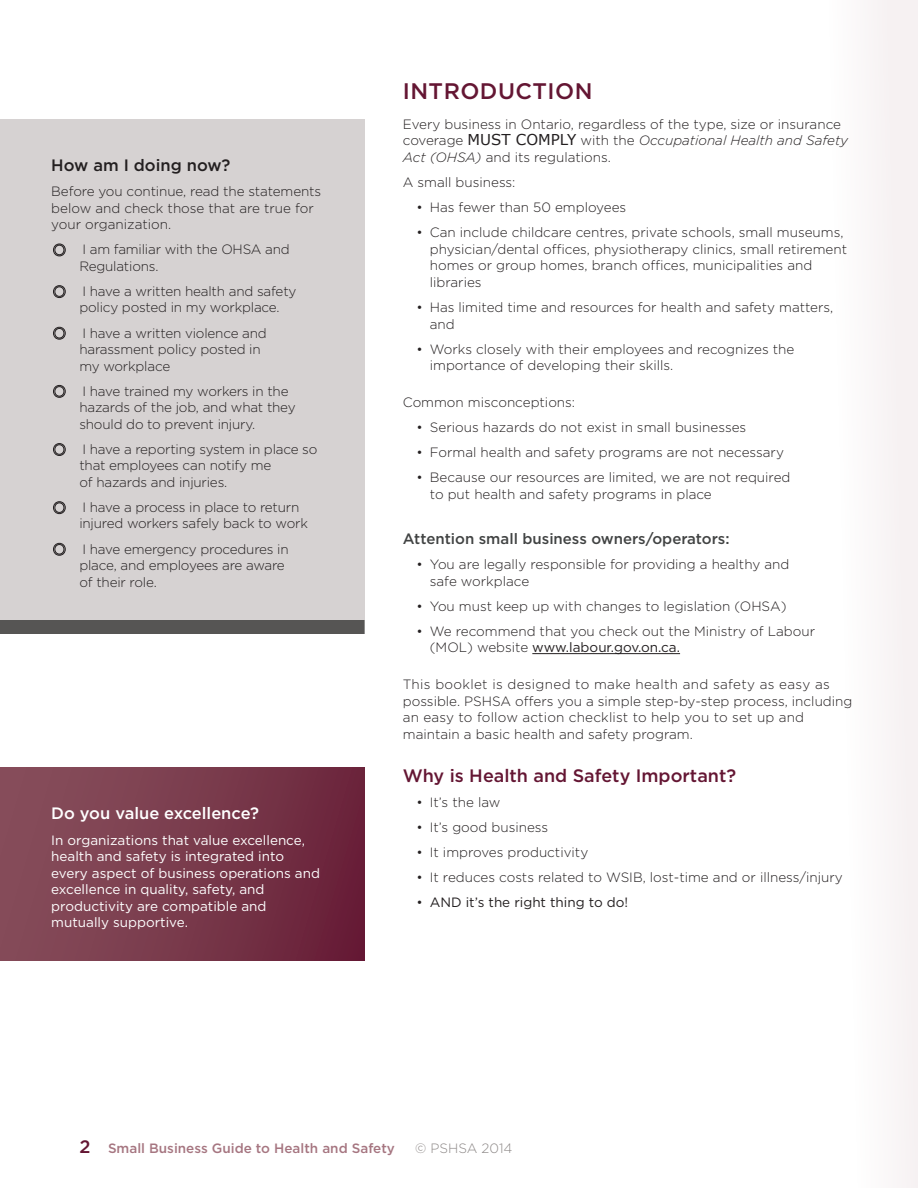
<style>
.page{position:relative;width:918px;height:1188px;background:#fff}
.page>*{position:absolute;margin:0;border:0;box-sizing:border-box;transform-origin:0 0}
.Heading_1_green{font:500 22.5px "Gotham";letter-spacing:.02em;color:#641633}
.Heading_2_orange{font:500 18px "Gotham";color:#641633}
.Sidebar_gradient_tit{font:500 16.5px "Gotham";color:#fff}
.Sidebar_-_title{font:500 16.5px "Gotham";color:#231f20}
.Heading_4_-yellow{font:500 15px "Gotham";color:#414343}
.Body{font:300 13.5px/16.5px "Gotham";color:#231f20}
.Side_bar_gradient_bo{font:13.5px/16.5px "Gotham";color:#fff}
.Sidebar-checkbox_-re{font:300 13.5px/16.5px "Gotham";letter-spacing:-.005em;color:#231f20}
.Heading_1_green-2{font:500 13.5px "Gotham";color:#a67681}
.t1{font:13.5px "Gotham";color:#231f20}
.t2{font:300 13.5px "Gotham";color:#8d8887}
.s1{font-family:"Verdana";font-weight:400;font-size:15px}
.s2{font-style:italic}
.s3{font-weight:400}
.s4{font-weight:300}
.s5{font-size:18px;color:#641633}
</style>
<div class="page">
<div style="left:821px;top:0;width:97px;height:1188px;background:#fbf8f9"></div>
<hr style="left:532px;top:653px;width:148px;height:1px;background:#231f20">
<div style="left:0;top:133px;width:365px;height:501px;background:#565554"></div>
<div style="left:0;top:119px;width:364px;height:500px;background:#d6d2d2"></div>
<svg style="left:53px;top:244px;width:13px;height:12px"></svg>
<svg style="left:53px;top:285px;width:13px;height:13px"></svg>
<svg style="left:53px;top:327px;width:13px;height:13px"></svg>
<svg style="left:53px;top:385px;width:13px;height:13px"></svg>
<svg style="left:53px;top:443px;width:13px;height:13px"></svg>
<svg style="left:53px;top:501px;width:13px;height:13px"></svg>
<svg style="left:53px;top:543px;width:13px;height:13px"></svg>
<div style="left:0;top:768px;width:364px;height:192px;background:linear-gradient(to right,#88515d,#6a223a)"></div>
<p class="Sidebar_-_title" style="left:51px;top:154px;width:181px">How am I doing now?</p>
<p class="Sidebar-checkbox_-re" style="left:51px;top:183px;width:271px">Before you continue, read the statements below and check those that are true for your organization.</p>
<p class="Body" style="left:79px;top:241px;width:212px">I am familiar with the OHSA and<br>Regulations.</p>
<p class="Body" style="left:79px;top:282px;width:219px">I have a written health and safety policy posted in my workplace.</p>
<p class="Body" style="left:79px;top:324px;width:189px">I have a written violence and harassment policy posted in my workplace</p>
<p class="Body" style="left:79px;top:382px;width:218px">I have trained my workers in the hazards of the job, and what they should do to prevent injury.</p>
<p class="Body" style="left:79px;top:440px;width:240px">I have a reporting system in place so that employees can notify me<br>of hazards and injuries.</p>
<p class="Body" style="left:79px;top:499px;width:230px">I have a process in place to return injured workers safely back to work</p>
<p class="Body" style="left:79px;top:540px;width:211px">I have emergency procedures in place, and employees are aware of their role.</p>
<p class="Sidebar_gradient_tit" style="left:51px;top:803px;width:209px">Do you value excellence?</p>
<p class="Side_bar_gradient_bo" style="left:51px;top:831px;width:270px">In organizations that value excellence, health and safety is integrated into every aspect of business operations and excellence in quality, safety, and productivity are compatible and mutually supportive.</p>
<p class="Heading_1_green" style="left:403px;top:76px;width:191px">INTRODUCTION</p>
<p class="Body" style="left:403px;top:116px;width:447px">Every business in Ontario, regardless of the type, size or insurance coverage <span class="s1">MUST COMPLY</span> with the <span class="s2">Occupational Health and Safety<br>Act (OHSA)</span> and its regulations.</p>
<p class="Body" style="left:403px;top:174px;width:114px">A small business:</p>
<p class="Body" style="left:416px;top:199px;width:211px">• Has fewer than 50 employees</p>
<p class="Body" style="left:430px;top:224px;width:419px;text-indent:-14px">• Can include childcare centres, private schools, small museums, physician/dental offices, physiotherapy clinics, small retirement homes or group homes, branch offices, municipalities and libraries</p>
<p class="Body" style="left:430px;top:299px;width:405px;text-indent:-14px">• Has limited time and resources for health and safety matters, and</p>
<p class="Body" style="left:430px;top:340px;width:366px;text-indent:-14px">• Works closely with their employees and recognizes the importance of developing their skills.</p>
<p class="Body" style="left:403px;top:394px;width:174px">Common misconceptions:</p>
<p class="Body" style="left:416px;top:419px;width:332px">• Serious hazards do not exist in small businesses</p>
<p class="Body" style="left:416px;top:444px;width:369px">• Formal health and safety programs are not necessary</p>
<p class="Body" style="left:430px;top:469px;width:362px;text-indent:-14px">• Because our resources are limited, we are not required to put health and safety programs in place</p>
<p class="Heading_4_-yellow" style="left:403px;top:529px;width:328px">Attention small business owners/operators:</p>
<p class="Body" style="left:430px;top:556px;width:361px;text-indent:-14px">• You are legally responsible for providing a healthy and safe workplace</p>
<p class="Body" style="left:416px;top:597px;width:372px">• You must keep up with changes to legislation (OHSA)</p>
<p class="Body" style="left:430px;top:622px;width:387px;text-indent:-14px">• We recommend that you check out the Ministry of Labour (MOL) website <span class="s3">www.labour.gov.on.ca.</span></p>
<p class="Body" style="left:403px;top:676px;width:451px">This booklet is designed to make health and safety as easy as possible. PSHSA offers you a simple step-by-step process, including an easy to follow action checklist to help you to set up and maintain a basic health and safety program.</p>
<p class="Heading_2_orange" style="left:403px;top:764px;width:335px">Why is Health and Safety Important?</p>
<p class="Body" style="left:416px;top:793px;width:86px">• It’s the law</p>
<p class="Body" style="left:416px;top:819px;width:133px">• It’s good business</p>
<p class="Body" style="left:416px;top:844px;width:173px">• It improves productivity</p>
<p class="Body" style="left:416px;top:869px;width:428px">• It reduces costs related to WSIB, lost-time and or illness/injury</p>
<p class="t1" style="left:416px;top:894px;width:213px"><span class="s4">•</span> AND it’s the right thing to do!</p>
<p class="Heading_1_green-2" style="left:79px;top:1139px;width:317px"><span class="s5">2</span> Small Business Guide to Health and Safety</p>
<p class="t2" style="left:415px;top:1139px;width:99px">© PSHSA 2014</p>
</div>
